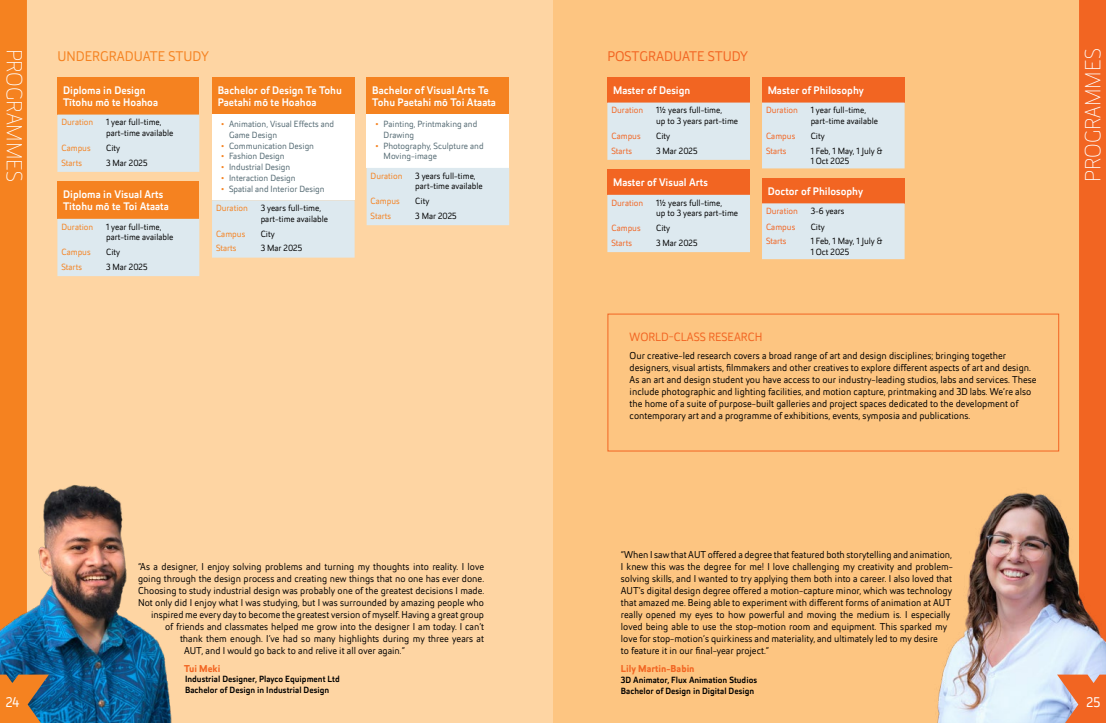
<style>
.page{position:relative;width:1106px;height:723px;background:#fff}
.page>*{position:absolute;margin:0;border:0;box-sizing:border-box;transform-origin:0 0}
.t1{font:100 22px "Helia Core";color:#fff}
.t2{font:14px "Helia Core";color:#f58220}
.t3{font:14px "Helia Core";color:#f26522}
.t4{font:14px "Helia Core";color:#fff}
.t5{font:12px "Helia Core";color:#f26522}
.t6{font:500 11px/12px "Helia Core";color:#fff}
.t7{font:10px/12px "Helia Core";color:#000}
.t8{font:700 10px "Helia Core";color:#f26522}
.t9{font:9px/10.8px "Helia Core";color:#000}
.t10{font:9px/10.8px "Helia Core";color:#536972}
.t11{font:500 9px/10.8px "Helia Core";color:#000}
.t12{font:9px "Helia Core";color:#f26522}
.t13{font:9px "Helia Core";color:#f58220}
.s1{font-size:10px;color:#f58220}
.s2{color:#f58220}
</style>
<div class="page">
<div style="left:0;top:0;width:553px;height:723px;background:#fed5a3"></div>
<div style="left:553px;top:0;width:553px;height:723px;background:#fdc581"></div>
<div style="left:57px;top:77px;width:142px;height:38px;background:#f58220"></div>
<div style="left:57px;top:115px;width:142px;height:57px;background:#dde9ef"></div>
<div style="left:57px;top:182px;width:142px;height:37px;background:#f58220"></div>
<div style="left:57px;top:219px;width:142px;height:57px;background:#dde9ef"></div>
<div style="left:212px;top:77px;width:142px;height:38px;background:#f58220"></div>
<div style="left:212px;top:115px;width:142px;height:85px;background:#fff"></div>
<div style="left:212px;top:200px;width:142px;height:58px;background:#dde9ef"></div>
<div style="left:366px;top:77px;width:143px;height:38px;background:#f58220"></div>
<div style="left:366px;top:115px;width:143px;height:53px;background:#fff"></div>
<div style="left:366px;top:168px;width:143px;height:57px;background:#dde9ef"></div>
<div style="left:607px;top:77px;width:143px;height:26px;background:#f26522"></div>
<div style="left:607px;top:103px;width:143px;height:57px;background:#dde9ef"></div>
<div style="left:607px;top:170px;width:143px;height:25px;background:#f26522"></div>
<div style="left:607px;top:195px;width:143px;height:57px;background:#dde9ef"></div>
<div style="left:762px;top:77px;width:142px;height:26px;background:#f26522"></div>
<div style="left:762px;top:103px;width:142px;height:65px;background:#dde9ef"></div>
<div style="left:762px;top:178px;width:142px;height:25px;background:#f26522"></div>
<div style="left:762px;top:203px;width:142px;height:56px;background:#dde9ef"></div>
<div style="left:607px;top:314px;width:452px;height:137px;border:1px solid #f26522"></div>
<img style="left:49px;top:485px;width:123px;height:238px">
<img style="left:937px;top:492px;width:120px;height:231px">
<svg style="left:1057px;top:0;width:49px;height:723px"></svg>
<svg style="left:0;top:0;width:49px;height:723px"></svg>
<h1 class="t1" style="left:28px;top:49px;width:135px;rotate:90deg">PROGRAMMES</h1>
<h1 class="t1" style="left:1079px;top:182px;width:135px;rotate:-90deg">PROGRAMMES</h1>
<h2 class="t2" style="left:57px;top:47px;width:153px">UNDERGRADUATE STUDY</h2>
<p class="t6" style="left:63px;top:84px;width:97px">Diploma in Design<br>Tītohu mō te Hoahoa</p>
<p class="t13" style="left:61px;top:116px;width:33px">Duration</p>
<p class="t9" style="left:106px;top:117px;width:69px">1 year full-time, part-time available</p>
<p class="t13" style="left:61px;top:142px;width:31px">Campus</p>
<p class="t9" style="left:106px;top:142px;width:16px">City</p>
<p class="t13" style="left:61px;top:157px;width:22px">Starts</p>
<p class="t9" style="left:106px;top:157px;width:43px">3 Mar 2025</p>
<p class="t6" style="left:63px;top:188px;width:107px">Diploma in Visual Arts<br>Titohu mō te Toi Ataata</p>
<p class="t13" style="left:61px;top:221px;width:33px">Duration</p>
<p class="t9" style="left:106px;top:221px;width:69px">1 year full-time, part-time available</p>
<p class="t13" style="left:61px;top:246px;width:31px">Campus</p>
<p class="t9" style="left:106px;top:246px;width:16px">City</p>
<p class="t13" style="left:61px;top:261px;width:22px">Starts</p>
<p class="t9" style="left:106px;top:261px;width:43px">3 Mar 2025</p>
<h2 class="t3" style="left:607px;top:47px;width:142px">POSTGRADUATE STUDY</h2>
<p class="t6" style="left:218px;top:84px;width:126px">Bachelor of Design Te Tohu<br>Paetahi mō te Hoahoa</p>
<p class="t10" style="left:229px;top:118px;width:107px;text-indent:-8px"><span class="s1">•</span> Animation, Visual Effects and<br>Game Design</p>
<p class="t10" style="left:221px;top:140px;width:95px"><span class="s1">•</span> Communication Design</p>
<p class="t10" style="left:221px;top:151px;width:65px"><span class="s1">•</span> Fashion Design</p>
<p class="t10" style="left:221px;top:162px;width:71px"><span class="s1">•</span> Industrial Design</p>
<p class="t10" style="left:221px;top:172px;width:76px"><span class="s1">•</span> Interaction Design</p>
<p class="t10" style="left:216px;top:179px;width:110px;line-height:19.3px;text-indent:5px"><span class="s1">•</span> Spatial and Interior Design<br><span class="s2">Duration</span></p>
<p class="t6" style="left:372px;top:84px;width:125px">Bachelor of Visual Arts Te<br>Tohu Paetahi mō Toi Ataata</p>
<p class="t10" style="left:383px;top:118px;width:95px;text-indent:-8px"><span class="s1">•</span> Painting, Printmaking and<br>Drawing</p>
<p class="t10" style="left:383px;top:140px;width:101px;text-indent:-8px"><span class="s1">•</span> Photography, Sculpture and<br>Moving-image</p>
<p class="t13" style="left:370px;top:170px;width:33px">Duration</p>
<p class="t9" style="left:415px;top:170px;width:69px">3 years full-time, part-time available</p>
<p class="t13" style="left:370px;top:195px;width:31px">Campus</p>
<p class="t9" style="left:415px;top:196px;width:16px">City</p>
<p class="t13" style="left:370px;top:210px;width:22px">Starts</p>
<p class="t9" style="left:415px;top:210px;width:43px">3 Mar 2025</p>
<p class="t6" style="left:613px;top:84px;width:79px">Master of Design</p>
<p class="t12" style="left:611px;top:104px;width:33px">Duration</p>
<p class="t9" style="left:656px;top:105px;width:84px">1½ years full-time,<br>up to 3 years part-time</p>
<p class="t12" style="left:611px;top:130px;width:31px">Campus</p>
<p class="t9" style="left:656px;top:130px;width:16px">City</p>
<p class="t12" style="left:611px;top:145px;width:22px">Starts</p>
<p class="t9" style="left:656px;top:145px;width:43px">3 Mar 2025</p>
<p class="t6" style="left:613px;top:176px;width:96px">Master of Visual Arts</p>
<p class="t12" style="left:611px;top:197px;width:33px">Duration</p>
<p class="t9" style="left:656px;top:197px;width:84px">1½ years full-time,<br>up to 3 years part-time</p>
<p class="t12" style="left:611px;top:222px;width:31px">Campus</p>
<p class="t9" style="left:656px;top:222px;width:16px">City</p>
<p class="t12" style="left:611px;top:237px;width:22px">Starts</p>
<p class="t9" style="left:656px;top:237px;width:43px">3 Mar 2025</p>
<p class="t6" style="left:767px;top:84px;width:98px">Master of Philosophy</p>
<p class="t12" style="left:766px;top:104px;width:33px">Duration</p>
<p class="t9" style="left:810px;top:105px;width:69px">1 year full-time, part-time available</p>
<p class="t12" style="left:766px;top:130px;width:31px">Campus</p>
<p class="t9" style="left:810px;top:130px;width:16px">City</p>
<p class="t12" style="left:766px;top:145px;width:22px">Starts</p>
<p class="t9" style="left:810px;top:145px;width:73px">1 Feb, 1 May, 1 July &amp;<br>1 Oct 2025</p>
<p class="t6" style="left:767px;top:185px;width:97px">Doctor of Philosophy</p>
<p class="t12" style="left:766px;top:205px;width:33px">Duration</p>
<p class="t9" style="left:810px;top:205px;width:35px">3-6 years</p>
<p class="t12" style="left:766px;top:221px;width:31px">Campus</p>
<p class="t9" style="left:810px;top:221px;width:16px">City</p>
<p class="t12" style="left:766px;top:235px;width:22px">Starts</p>
<p class="t9" style="left:810px;top:236px;width:73px">1 Feb, 1 May, 1 July &amp;<br>1 Oct 2025</p>
<p class="t9" style="left:261px;top:202px;width:69px">3 years full-time, part-time available</p>
<p class="t13" style="left:216px;top:228px;width:31px">Campus</p>
<p class="t9" style="left:261px;top:228px;width:16px">City</p>
<p class="t13" style="left:216px;top:242px;width:22px">Starts</p>
<p class="t9" style="left:261px;top:243px;width:43px">3 Mar 2025</p>
<p class="t5" style="left:629px;top:329px;width:134px">WORLD-CLASS RESEARCH</p>
<p class="t7" style="left:629px;top:349px;width:408px">Our creative-led research covers a broad range of art and design disciplines; bringing together designers, visual artists, filmmakers and other creatives to explore different aspects of art and design.<br>As an art and design student you have access to our industry-leading studios, labs and services. These include photographic and lighting facilities, and motion capture, printmaking and 3D labs. We’re also the home of a suite of purpose-built galleries and project spaces dedicated to the development of contemporary art and a programme of exhibitions, events, symposia and publications.</p>
<p class="t7" style="left:621px;top:549px;width:333px">“When I saw that AUT offered a degree that featured both storytelling and animation, I knew this was the degree for me! I love challenging my creativity and problem&shy;solving skills, and I wanted to try applying them both into a career. I also loved that AUT’s digital design degree offered a motion-capture minor, which was technology that amazed me. Being able to experiment with different forms of animation at AUT really opened my eyes to how powerful and moving the medium is. I especially loved being able to use the stop-motion room and equipment. This sparked my love for stop-motion’s quirkiness and materiality, and ultimately led to my desire<br>to feature it in our final-year project.”</p>
<p class="t8" style="left:621px;top:661px;width:75px">Lily Martin-Babin</p>
<p class="t11" style="left:621px;top:674px;width:138px">3D Animator, Flux Animation Studios<br>Bachelor of Design in Digital Design</p>
<p class="t7" style="left:138px;top:560px;width:348px">“As a designer, I enjoy solving problems and turning my thoughts into reality. I love</p>
<p class="t7" style="left:138px;top:572px;width:347px">going through the design process and creating new things that no one has ever done.</p>
<p class="t7" style="left:138px;top:584px;width:348px">Choosing to study industrial design was probably one of the greatest decisions I made.</p>
<p class="t7" style="left:138px;top:596px;width:347px">Not only did I enjoy what I was studying, but I was surrounded by amazing people who</p>
<p class="t7" style="left:151px;top:608px;width:334px">inspired me every day to become the greatest version of myself. Having a great group</p>
<p class="t7" style="left:165px;top:620px;width:321px">of friends and classmates helped me grow into the designer I am today. I can’t</p>
<p class="t7" style="left:180px;top:632px;width:305px">thank them enough. I’ve had so many highlights during my three years at</p>
<p class="t7" style="left:184px;top:644px;width:222px">AUT, and I would go back to and relive it all over again.”</p>
<p class="t8" style="left:184px;top:661px;width:38px">Tui Meki</p>
<p class="t11" style="left:185px;top:674px;width:156px">Industrial Designer, Playco Equipment Ltd<br>Bachelor of Design in Industrial Design</p>
<h2 class="t4" style="left:6px;top:693px;width:15px">24</h2>
<h2 class="t4" style="left:1086px;top:693px;width:15px">25</h2>
</div>
